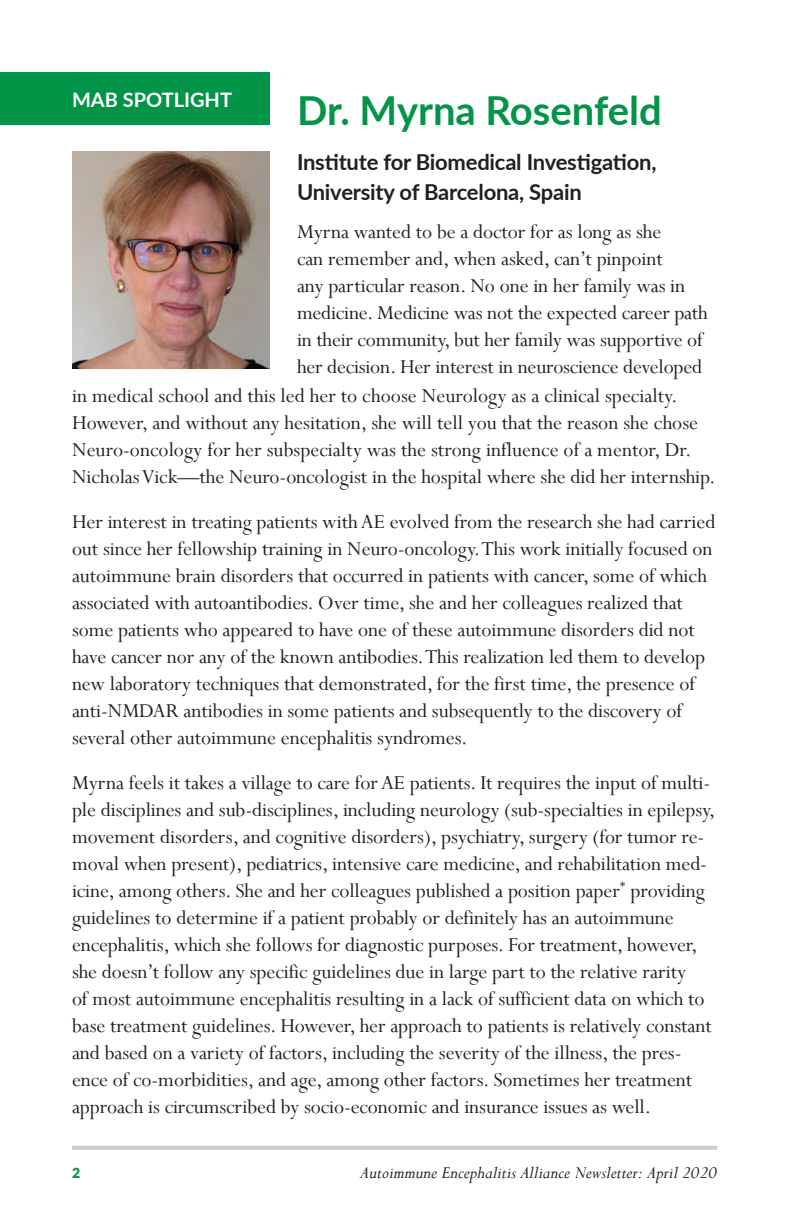
<style>
.page{position:relative;width:792px;height:1224px;background:#fff}
.page>*{position:absolute;margin:0;border:0;box-sizing:border-box;transform-origin:0 0}
.Heading_1{font:700 40px "Lato";color:#029548}
.t1{font:22px/27px "Perpetua";letter-spacing:-.005em;color:#231f20}
.Heading_3{font:700 22px/30px "Lato";letter-spacing:-.01em;color:#231f20}
.Section_Label{font:700 20px "Lato";color:#fff}
.t2{font:italic 19px "Perpetua";color:#231f20}
.t3{font:900 14px "Lato";color:#029548}
</style>
<div class="page">
<hr style="left:72px;top:1146px;width:645px;height:4px;background:#cdcccc">
<div style="left:0;top:73px;width:270px;height:52px;background:#029548"></div>
<img style="left:72px;top:152px;width:198px;height:216px">
<p class="Section_Label" style="left:72px;top:85px;width:162px">MAB SPOTLIGHT</p>
<p class="Heading_1" style="left:297px;top:81px;width:366px">Dr. Myrna Rosenfeld</p>
<p class="Heading_3" style="left:297px;top:146px;width:361px">Institute for Biomedical Investigation,<br>University of Barcelona, Spain</p>
<p class="t1" style="left:297px;top:218px;width:412px">Myrna wanted to be a doctor for as long as she<br>can remember and, when asked, can’t pinpoint<br>any particular reason. No one in her family was in medicine. Medicine was not the expected career path in their community, but her family was supportive of her decision. Her interest in neuroscience developed</p>
<p class="t1" style="left:72px;top:382px;width:645px">in medical school and this led her to choose Neurology as a clinical specialty.<br>However, and without any hesitation, she will tell you that the reason she chose Neuro-oncology for her subspecialty was the strong influence of a mentor, Dr.<br>Nicholas Vick—the Neuro-oncologist in the hospital where she did her internship.</p>
<p class="t1" style="left:72px;top:508px;width:645px">Her interest in treating patients with AE evolved from the research she had carried out since her fellowship training in Neuro-oncology. This work initially focused on autoimmune brain disorders that occurred in patients with cancer, some of which associated with autoantibodies. Over time, she and her colleagues realized that some patients who appeared to have one of these autoimmune disorders did not have cancer nor any of the known antibodies. This realization led them to develop new laboratory techniques that demonstrated, for the first time, the presence of anti-NMDAR antibodies in some patients and subsequently to the discovery of several other autoimmune encephalitis syndromes.</p>
<p class="t1" style="left:72px;top:768px;width:645px">Myrna feels it takes a village to care for AE patients. It requires the input of multi&shy;ple disciplines and sub-disciplines, including neurology (sub-specialties in epilepsy, movement disorders, and cognitive disorders), psychiatry, surgery (for tumor re&shy;moval when present), pediatrics, intensive care medicine, and rehabilitation med&shy;icine, among others. She and her colleagues published a position paper<sup>*</sup> providing guidelines to determine if a patient probably or definitely has an autoimmune encephalitis, which she follows for diagnostic purposes. For treatment, however, she doesn’t follow any specific guidelines due in large part to the relative rarity<br>of most autoimmune encephalitis resulting in a lack of sufficient data on which to base treatment guidelines. However, her approach to patients is relatively constant and based on a variety of factors, including the severity of the illness, the pres&shy;ence of co-morbidities, and age, among other factors. Sometimes her treatment approach is circumscribed by socio-economic and insurance issues as well.</p>
<p class="t3" style="left:72px;top:1162px;width:10px">2</p>
<p class="t2" style="left:360px;top:1161px;width:358px">Autoimmune Encephalitis Alliance Newsletter: April 2020</p>
</div>
